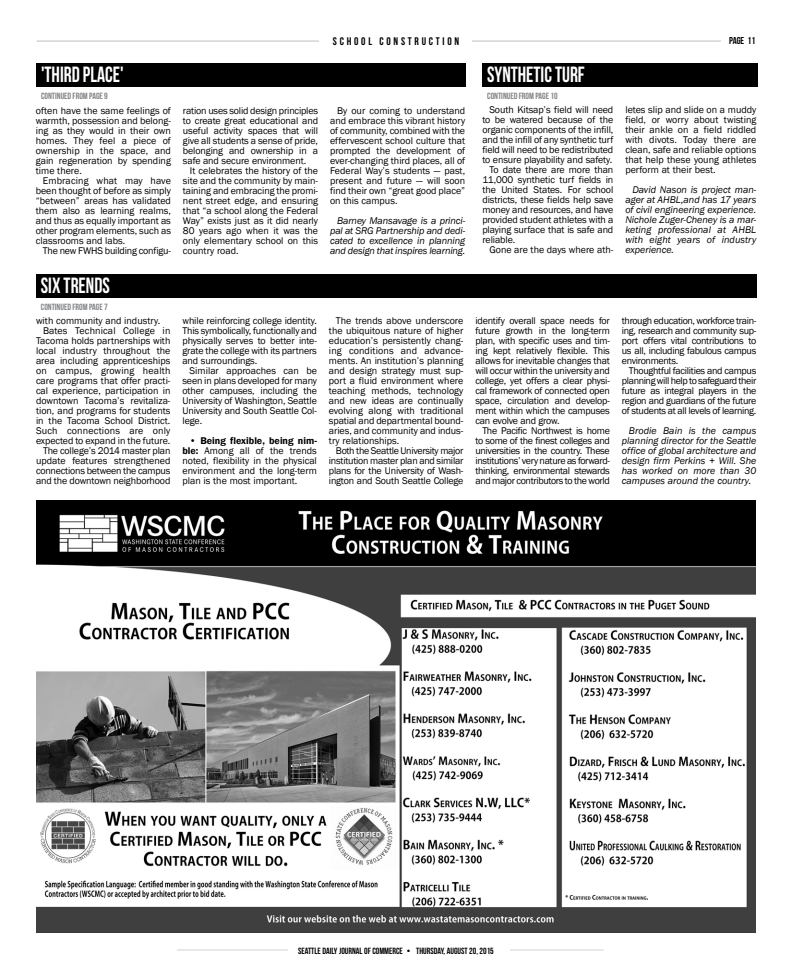
<style>
.page{position:relative;width:792px;height:972px;background:#fff}
.page>*{position:absolute;margin:0;border:0;box-sizing:border-box;transform-origin:0 0}
.t1{font:22px "Bebas Neue";color:#fff;scale:.9 1}
.t2{font:11px "Bebas Neue";letter-spacing:.25em;color:#000}
.t3{font:10px/10px "Franklin Gothic";letter-spacing:-.01em;color:#000;text-align:justify}
.t4{font:italic 10px/10px "Franklin Gothic";color:#000;text-align:justify}
.t5{font:10px "Franklin Gothic";letter-spacing:.015em;color:#000}
.t6{font:10px "Franklin Gothic";letter-spacing:.02em;color:#000}
.t7{font:10px "Bebas Neue";color:#000}
.t8{font:9px "Bebas Neue";color:#808285}
.t9{font:9px "Bebas Neue";color:#000}
.s1{color:#fff}
.s2{font-weight:600}
</style>
<div class="page">
<hr style="left:36px;top:41px;width:720px;height:1px;background:#d1d3d4">
<div style="left:319px;top:36px;width:153px;height:12px;background:#fff"></div>
<div style="left:721px;top:36px;width:36px;height:14px;background:#fff"></div>
<hr style="left:177px;top:950px;width:427px;height:1px;background:#d1d3d4">
<div style="left:288px;top:942px;width:222px;height:18px;background:#fff"></div>
<img style="left:36px;top:500px;width:720px;height:432px">
<div style="left:482px;top:64px;width:275px;height:23px;background:#000"></div>
<div style="left:36px;top:64px;width:429px;height:23px;background:#000"></div>
<div style="left:36px;top:274px;width:720px;height:23px;background:#000"></div>
<h1 class="t1" style="left:41px;top:63px;width:93px">'THIRD PLACE'</h1>
<p class="t8" style="left:41px;top:91px;width:68px">CONTINUED FROM PAGE 9</p>
<p class="t3" style="left:36px;top:106px;width:137px">often have the same feelings of warmth, possession and belong&shy;ing as they would in their own homes. They feel a piece of ownership in the space, and gain regeneration by spending time there.</p>
<p class="t3" style="left:36px;top:176px;width:137px;text-indent:7px">Embracing what may have been thought of before as simply “between” areas has validated them also as learning realms, and thus as equally important as other program elements, such as classrooms and labs.</p>
<p class="t3" style="left:43px;top:246px;width:130px">The new FWHS building configu-</p>
<h1 class="t1" style="left:41px;top:273px;width:78px">SIX TRENDS</h1>
<p class="t8" style="left:41px;top:302px;width:68px">CONTINUED FROM PAGE 7</p>
<p class="t3" style="left:36px;top:316px;width:126px">with community and industry.</p>
<p class="t5" style="left:43px;top:324px;width:129px">Bates Technical College in</p>
<p class="t3" style="left:36px;top:336px;width:136px">Tacoma holds partnerships with</p>
<p class="t3" style="left:36px;top:346px;width:136px">local industry throughout the</p>
<p class="t3" style="left:36px;top:356px;width:136px">area including apprenticeships</p>
<p class="t5" style="left:36px;top:364px;width:136px">on campus, growing health</p>
<p class="t3" style="left:36px;top:376px;width:136px">care programs that offer practi-</p>
<p class="t3" style="left:36px;top:386px;width:136px">cal experience, participation in</p>
<p class="t3" style="left:36px;top:396px;width:136px">downtown Tacoma’s revitaliza-</p>
<p class="t3" style="left:36px;top:406px;width:136px">tion, and programs for students</p>
<p class="t3" style="left:36px;top:416px;width:136px">in the Tacoma School District.</p>
<p class="t6" style="left:36px;top:424px;width:136px">Such connections are only</p>
<p class="t3" style="left:36px;top:436px;width:136px">expected to expand in the future.</p>
<p class="t3" style="left:43px;top:446px;width:129px">The college’s 2014 master plan</p>
<p class="t3" style="left:36px;top:456px;width:136px">update features strengthened</p>
<p class="t3" style="left:36px;top:466px;width:136px">connections between the campus</p>
<p class="t3" style="left:36px;top:476px;width:136px">and the downtown neighborhood</p>
<p class="t3" style="left:183px;top:106px;width:137px">ration uses solid design principles to create great educational and useful activity spaces that will give all students a sense of pride, belonging and ownership in a safe and secure environment.</p>
<p class="t3" style="left:183px;top:166px;width:137px;text-indent:7px">It celebrates the history of the site and the community by main&shy;taining and embracing the promi&shy;nent street edge, and ensuring that “a school along the Federal Way” exists just as it did nearly 80 years ago when it was the only elementary school on this country road.</p>
<p class="t2" style="left:333px;top:35px;width:128px">SCHOOL CONSTRUCTION</p>
<p class="t7" style="left:729px;top:35px;width:29px">PAGE 11<span class="s1">XX</span></p>
<p class="t3" style="left:330px;top:106px;width:137px;text-indent:7px">By our coming to understand and embrace this vibrant history of community, combined with the effervescent school culture that prompted the development of ever-changing third places, all of Federal Way’s students — past, present and future — will soon find their own “great good place” on this campus.</p>
<p class="t4" style="left:330px;top:216px;width:137px;text-indent:7px">Barney Mansavage is a princi&shy;pal at SRG Partnership and dedi&shy;cated to excellence in planning and design that inspires learning.</p>
<h1 class="t1" style="left:487px;top:63px;width:110px">SYNTHETIC TURF</h1>
<p class="t8" style="left:487px;top:91px;width:72px">CONTINUED FROM PAGE 10</p>
<p class="t3" style="left:489px;top:105px;width:125px">South Kitsap’s field will need</p>
<p class="t3" style="left:482px;top:115px;width:132px">to be watered because of the</p>
<p class="t3" style="left:482px;top:125px;width:132px">organic components of the infill,</p>
<p class="t3" style="left:482px;top:135px;width:133px">and the infill of any synthetic turf</p>
<p class="t3" style="left:482px;top:145px;width:132px">field will need to be redistributed</p>
<p class="t3" style="left:482px;top:155px;width:131px">to ensure playability and safety.</p>
<p class="t3" style="left:489px;top:165px;width:126px">To date there are more than</p>
<p class="t3" style="left:482px;top:175px;width:132px">11,000 synthetic turf fields in</p>
<p class="t3" style="left:482px;top:185px;width:132px">the United States. For school</p>
<p class="t3" style="left:482px;top:195px;width:132px">districts, these fields help save</p>
<p class="t3" style="left:482px;top:205px;width:132px">money and resources, and have</p>
<p class="t3" style="left:482px;top:215px;width:132px">provided student athletes with a</p>
<p class="t3" style="left:482px;top:225px;width:132px">playing surface that is safe and</p>
<p class="t3" style="left:482px;top:235px;width:34px">reliable.</p>
<p class="t3" style="left:489px;top:245px;width:125px">Gone are the days where ath-</p>
<p class="t3" style="left:625px;top:105px;width:132px">letes slip and slide on a muddy field, or worry about twisting their ankle on a field riddled with divots. Today there are clean, safe and reliable options that help these young athletes perform at their best.</p>
<p class="t4" style="left:625px;top:185px;width:132px;text-indent:7px">David Nason is project man&shy;ager at AHBL,and has 17 years of civil engineering experience.<br>Nichole Zuger-Cheney is a mar&shy;keting professional at AHBL with eight years of industry experience.</p>
<p class="t3" style="left:182px;top:316px;width:136px">while reinforcing college identity.<br>This symbolically, functionally and physically serves to better inte&shy;grate the college with its partners and surroundings.</p>
<p class="t3" style="left:182px;top:366px;width:136px;text-indent:7px">Similar approaches can be seen in plans developed for many other campuses, including the University of Washington, Seattle University and South Seattle Col&shy;lege.</p>
<p class="t3" style="left:182px;top:436px;width:136px;text-indent:7px"><span class="s2">• Being flexible, being nim&shy;ble:</span> Among all of the trends noted, flexibility in the physical environment and the long-term plan is the most important.</p>
<p class="t3" style="left:329px;top:316px;width:136px;text-indent:7px">The trends above underscore the ubiquitous nature of higher education’s persistently chang&shy;ing conditions and advance&shy;ments. An institution’s planning and design strategy must sup&shy;port a fluid environment where teaching methods, technology and new ideas are continually evolving along with traditional spatial and departmental bound&shy;aries, and community and indus&shy;try relationships.</p>
<p class="t3" style="left:329px;top:446px;width:136px;text-indent:7px">Both the Seattle University major institution master plan and similar plans for the University of Wash&shy;ington and South Seattle College</p>
<p class="t3" style="left:475px;top:316px;width:136px">identify overall space needs for future growth in the long-term plan, with specific uses and tim&shy;ing kept relatively flexible. This allows for inevitable changes that will occur within the university and college, yet offers a clear physi&shy;cal framework of connected open space, circulation and develop&shy;ment within which the campuses can evolve and grow.</p>
<p class="t3" style="left:475px;top:426px;width:136px;text-indent:7px">The Pacific Northwest is home to some of the finest colleges and universities in the country. These institutions’ very nature as forward&shy;thinking, environmental stewards and major contributors to the world</p>
<p class="t3" style="left:622px;top:316px;width:136px">through education, workforce train&shy;ing, research and community sup&shy;port offers vital contributions to us all, including fabulous campus environments.</p>
<p class="t3" style="left:622px;top:366px;width:136px;text-indent:7px">Thoughtful facilities and campus planning will help to safeguard their future as integral players in the region and guardians of the future of students at all levels of learning.</p>
<p class="t4" style="left:622px;top:426px;width:136px;text-indent:7px">Brodie Bain is the campus planning director for the Seattle office of global architecture and design firm Perkins + Will. She has worked on more than 30 campuses around the country.</p>
<p class="t9" style="left:298px;top:946px;width:197px">SEATTLE DAILY JOURNAL OF COMMERCE • THURSDAY, AUGUST 20, 2015</p>
</div>
